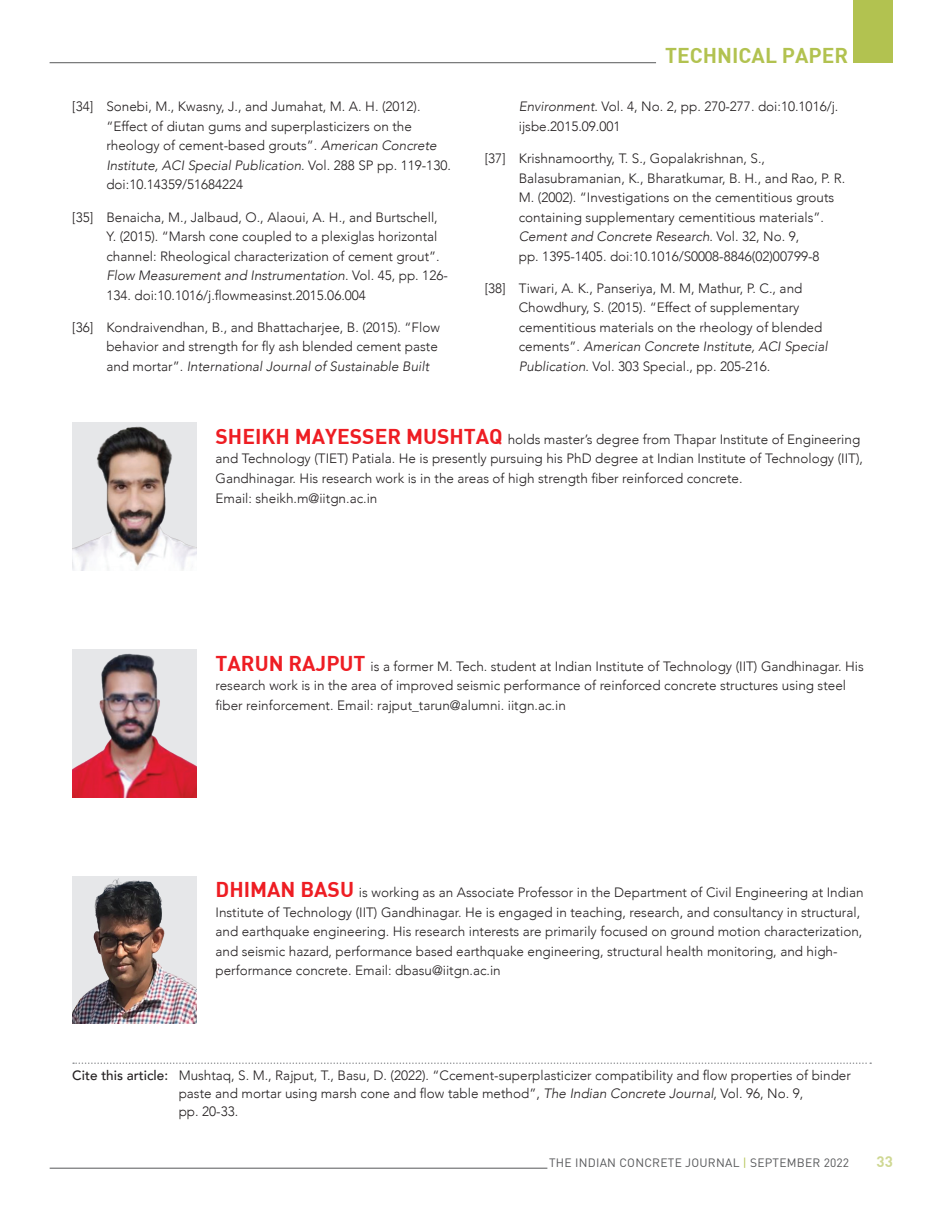
<style>
.page{position:relative;width:944px;height:1214px;background:#fff}
.page>*{position:absolute;margin:0;border:0;box-sizing:border-box;transform-origin:0 0}
.t1{font:21px "DIN Bold";color:#b2c250}
.t2{font:15px "DIN Bold";color:#cfd893}
.t3{font:300 13.5px/19.5px "Avenir";color:#231f20}
.t4{font:12px "DIN Pro";letter-spacing:.02em;color:#57585a}
.s1{font-style:italic}
.s2{font-family:"DIN Bold";font-weight:400;font-size:21px;color:#ee1d23}
.s3{font-weight:500}
.s4{color:#b2c250}
</style>
<div class="page">
<div style="left:853px;top:0;width:39px;height:63px;background:#b2c250"></div>
<hr style="left:50px;top:62px;width:606px;height:1px;background:#57585a">
<hr style="left:50px;top:1167px;width:497px;height:1px;background:#57585a">
<svg style="left:73px;top:1062px;width:798px;height:2px"></svg>
<img style="left:72px;top:423px;width:124px;height:147px">
<img style="left:72px;top:649px;width:124px;height:148px">
<img style="left:72px;top:877px;width:124px;height:146px">
<p class="t3" style="left:106px;top:97px;width:346px;text-indent:-34px">[34] Sonebi, M., Kwasny, J., and Jumahat, M. A. H. (2012). “Effect of diutan gums and superplasticizers on the rheology of cement-based grouts”. <span class="s1">American Concrete Institute, ACI Special Publication</span>. Vol. 288 SP pp. 119-130. doi:10.14359/51684224</p>
<p class="t3" style="left:106px;top:207px;width:343px;text-indent:-34px">[35] Benaicha, M., Jalbaud, O., Alaoui, A. H., and Burtschell, Y. (2015). “Marsh cone coupled to a plexiglas horizontal channel: Rheological characterization of cement grout”.<br><span class="s1">Flow Measurement and Instrumentation</span>. Vol. 45, pp. 126- 134. doi:10.1016/j.flowmeasinst.2015.06.004</p>
<p class="t3" style="left:106px;top:317px;width:335px;text-indent:-34px">[36] Kondraivendhan, B., and Bhattacharjee, B. (2015). “Flow behavior and strength for fly ash blended cement paste and mortar”. <span class="s1">International Journal of Sustainable Built</span></p>
<h1 class="t1" style="left:665px;top:42px;width:185px">TECHNICAL PAPER</h1>
<p class="t3" style="left:519px;top:97px;width:321px"><span class="s1">Environment</span>. Vol. 4, No. 2, pp. 270-277. doi:10.1016/j. ijsbe.2015.09.001</p>
<p class="t3" style="left:519px;top:149px;width:328px;text-indent:-34px">[37] Krishnamoorthy, T. S., Gopalakrishnan, S., Balasubramanian, K., Bharatkumar, B. H., and Rao, P. R.<br>M. (2002). “Investigations on the cementitious grouts containing supplementary cementitious materials”.<br><span class="s1">Cement and Concrete Research</span>. Vol. 32, No. 9,<br>pp. 1395-1405. doi:10.1016/S0008-8846(02)00799-8</p>
<p class="t3" style="left:519px;top:278px;width:310px;text-indent:-34px">[38] Tiwari, A. K., Panseriya, M. M, Mathur, P. C., and Chowdhury, S. (2015). “Effect of supplementary cementitious materials on the rheology of blended cements”. <span class="s1">American Concrete Institute, ACI Special Publication</span>. Vol. 303 Special., pp. 205-216.</p>
<p class="t3" style="left:215px;top:429px;width:649px"><span class="s2">SHEIKH MAYESSER MUSHTAQ</span> holds master’s degree from Thapar Institute of Engineering and Technology (TIET) Patiala. He is presently pursuing his PhD degree at Indian Institute of Technology (IIT), Gandhinagar. His research work is in the areas of high strength fiber reinforced concrete.<br>Email: sheikh.m@iitgn.ac.in</p>
<p class="t3" style="left:215px;top:656px;width:650px"><span class="s2">TARUN RAJPUT</span> is a former M. Tech. student at Indian Institute of Technology (IIT) Gandhinagar. His research work is in the area of improved seismic performance of reinforced concrete structures using steel fiber reinforcement. Email: rajput_tarun@alumni. iitgn.ac.in</p>
<p class="t3" style="left:215px;top:883px;width:649px"><span class="s2">DHIMAN BASU</span> is working as an Associate Professor in the Department of Civil Engineering at Indian Institute of Technology (IIT) Gandhinagar. He is engaged in teaching, research, and consultancy in structural, and earthquake engineering. His research interests are primarily focused on ground motion characterization, and seismic hazard, performance based earthquake engineering, structural health monitoring, and high&shy;performance concrete. Email: dbasu@iitgn.ac.in</p>
<p class="t3" style="left:179px;top:1066px;width:673px;line-height:18px;text-indent:-106px"><span class="s3">Cite this article:</span> Mushtaq, S. M., Rajput, T., Basu, D. (2022). “Ccement-superplasticizer compatibility and flow properties of binder paste and mortar using marsh cone and flow table method”, <span class="s1">The Indian Concrete Journal</span>, Vol. 96, No. 9,<br>pp. 20-33.</p>
<p class="t4" style="left:549px;top:1154px;width:301px">THE INDIAN CONCRETE JOURNAL <span class="s4">|</span> SEPTEMBER 2022</p>
<p class="t2" style="left:876px;top:1152px;width:18px">33</p>
</div>
